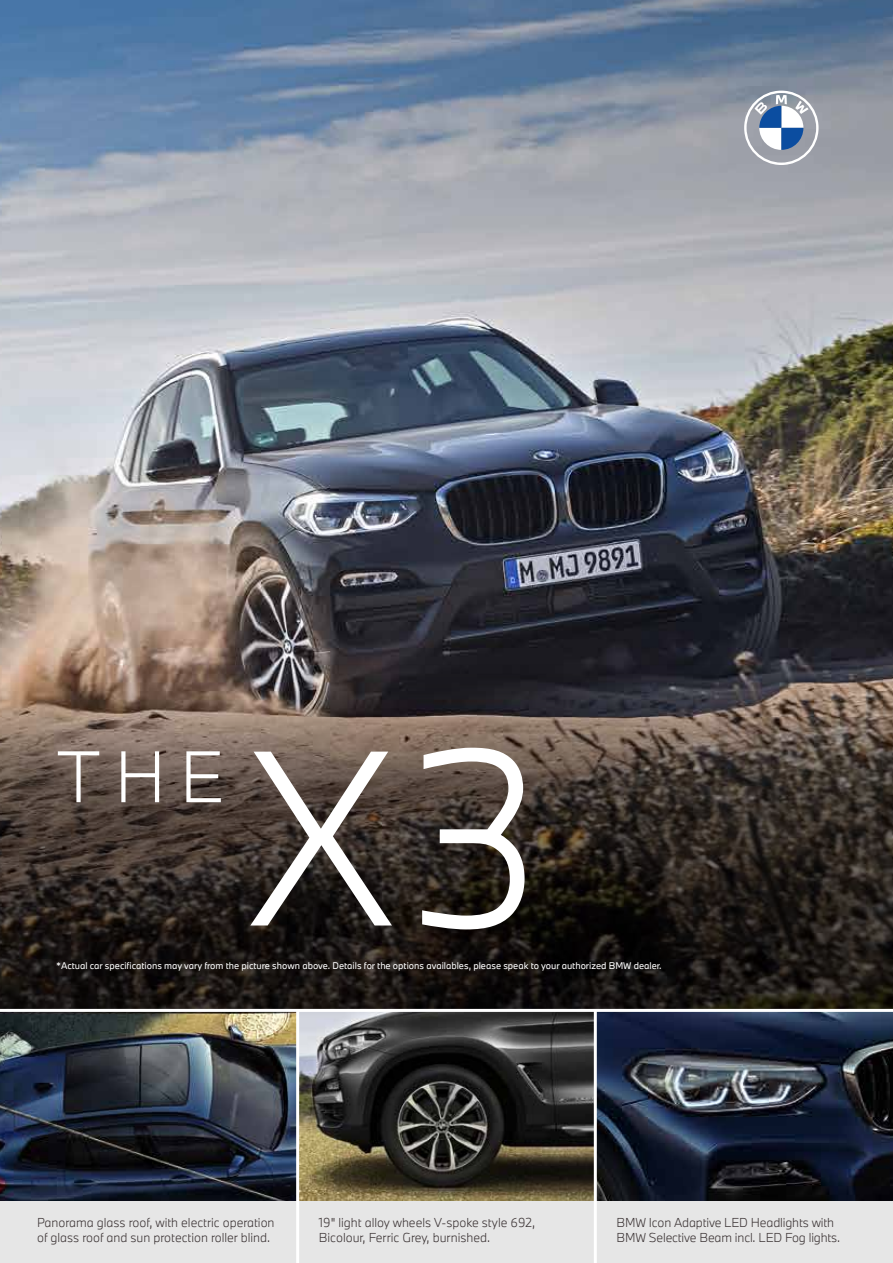
<style>
.page{position:relative;width:893px;height:1263px;background:#fff}
.page>*{position:absolute;margin:0;border:0;box-sizing:border-box;transform-origin:0 0}
.t1{font:300 230.7px "BMW Type Next";color:#fff}
.t2{font:300 67.5px "BMW Type Next";color:#fff}
.t3{font:300 12px/15px "BMW Type Next";color:#393132}
.t4{font:9px "BMW Type Next";color:#fff}
</style>
<div class="page">
<img style="left:0;top:0;width:893px;height:1015px">
<svg style="left:0;top:663px;width:893px;height:346px;background:#3e342f"></svg>
<svg style="left:744px;top:91px;width:75px;height:74px"></svg>
<img style="left:0;top:1012px;width:296px;height:189px">
<img style="left:300px;top:1012px;width:293px;height:189px">
<img style="left:597px;top:1012px;width:296px;height:189px">
<div style="left:0;top:1201px;width:893px;height:62px;background:#e6e6e6"></div>
<hr style="left:0;top:1009px;width:893px;height:3px;background:#fff">
<hr style="left:296px;top:1010px;width:3px;height:253px;background:#fff">
<hr style="left:594px;top:1010px;width:3px;height:253px;background:#fff">
<h2 class="t2" style="left:56px;top:731px;width:169px">THE</h2>
<h1 class="t1" style="left:249px;top:681px;width:297px">X3</h1>
<p class="t4" style="left:56px;top:959px;width:607px">*Actual car specifications may vary from the picture shown above. Details for the options availables, please speak to your authorized BMW dealer.</p>
<p class="t3" style="left:37px;top:1214px;width:239px">Panorama glass roof, with electric operation of glass roof and sun protection roller blind.</p>
<p class="t3" style="left:319px;top:1214px;width:218px">19" light alloy wheels V-spoke style 692,<br>Bicolour, Ferric Grey, burnished.</p>
<p class="t3" style="left:617px;top:1214px;width:225px">BMW Icon Adaptive LED Headlights with<br>BMW Selective Beam incl. LED Fog lights.</p>
</div>
